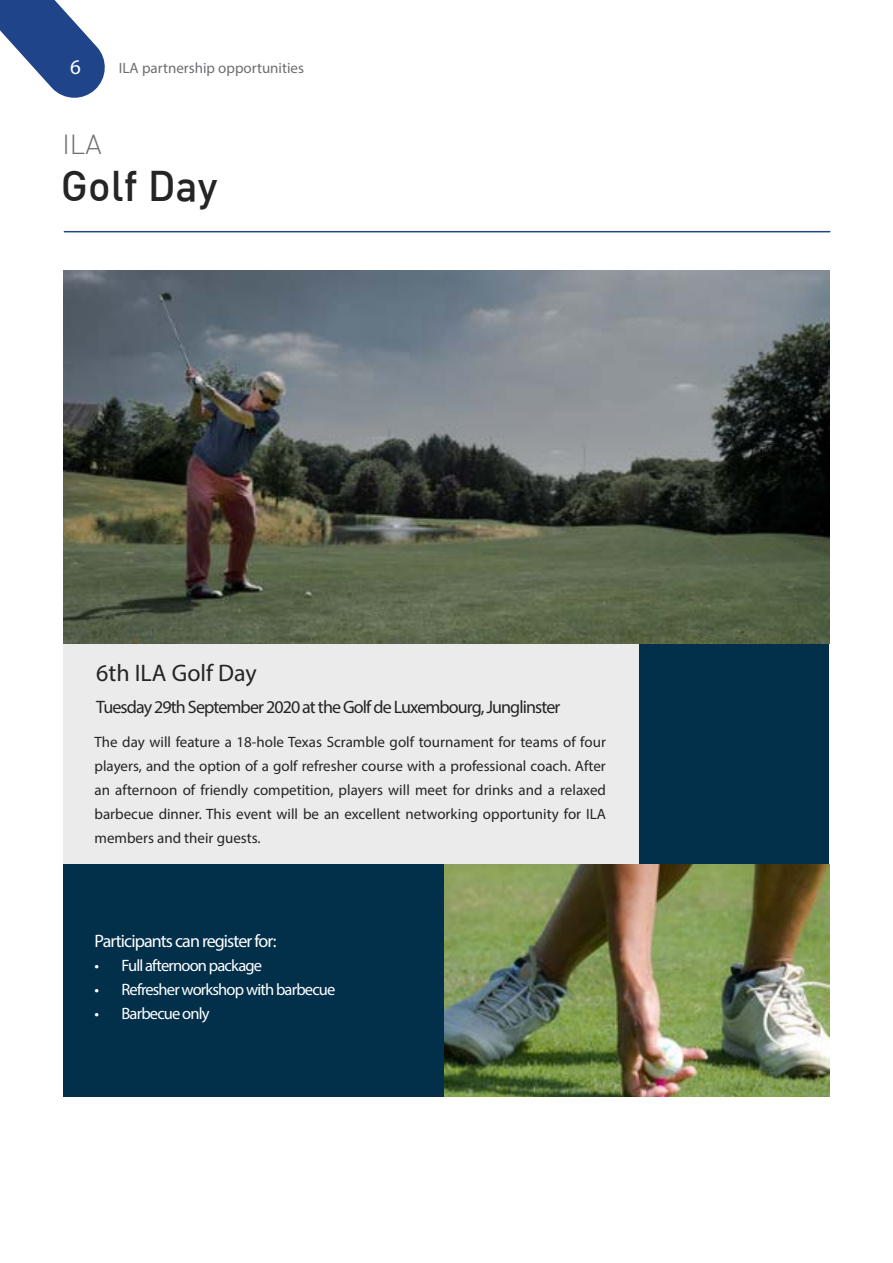
<style>
.page{position:relative;width:893px;height:1263px;background:#fff}
.page>*{position:absolute;margin:0;border:0;box-sizing:border-box;transform-origin:0 0}
.t1{font:500 42px "DIN";color:#252525}
.t2{font:300 27px "DIN";color:#6d6e71}
.t3{font:24px "Myriad Pro";color:#252525}
.t4{font:21px "Myriad Pro";color:#fff}
.t5{font:18px "Myriad Pro";letter-spacing:-.05em;color:#252525}
.t6{font:18px "Myriad Pro";letter-spacing:-.05em;color:#fff}
.t7{font:16.5px "Myriad Pro";letter-spacing:-.05em;color:#fff}
.t8{font:15px/24px "Myriad Pro";color:#252525;text-align:justify}
.t9{font:15px "Myriad Pro";color:#6d6e71}
</style>
<div class="page">
<svg style="left:0;top:0;width:105px;height:98px"></svg>
<hr style="left:64px;top:231px;width:766px;height:1px;background:#1f4494">
<div style="left:64px;top:634px;width:765px;height:233px;background:#ebebec"></div>
<div style="left:639px;top:634px;width:190px;height:233px;background:#02304b"></div>
<img style="left:64px;top:270px;width:765px;height:373px">
<div style="left:64px;top:864px;width:765px;height:233px;background:#02304b"></div>
<img style="left:444px;top:864px;width:385px;height:233px">
<h3 class="t4" style="left:70px;top:54px;width:12px">6</h3>
<p class="t9" style="left:119px;top:59px;width:187px">ILA partnership opportunities</p>
<h2 class="t2" style="left:63px;top:128px;width:41px">ILA</h2>
<h1 class="t1" style="left:61px;top:159px;width:158px">Golf Day</h1>
<h3 class="t3" style="left:96px;top:658px;width:162px">6th ILA Golf Day</h3>
<p class="t5" style="left:96px;top:696px;width:466px">Tuesday 29th September 2020 at the Golf de Luxembourg, Junglinster</p>
<p class="t8" style="left:94px;top:730px;width:513px">The day will feature a 18-hole Texas Scramble golf tournament for teams of four players, and the option of a golf refresher course with a professional coach. After an afternoon of friendly competition, players will meet for drinks and a relaxed barbecue dinner. This event will be an excellent networking opportunity for ILA members and their guests.</p>
<p class="t6" style="left:94px;top:929px;width:183px">Participants can register for:</p>
<p class="t7" style="left:94px;top:955px;width:169px">• Full afternoon package</p>
<p class="t7" style="left:94px;top:979px;width:242px">• Refresher workshop with barbecue</p>
<p class="t7" style="left:94px;top:1003px;width:117px">• Barbecue only</p>
</div>
